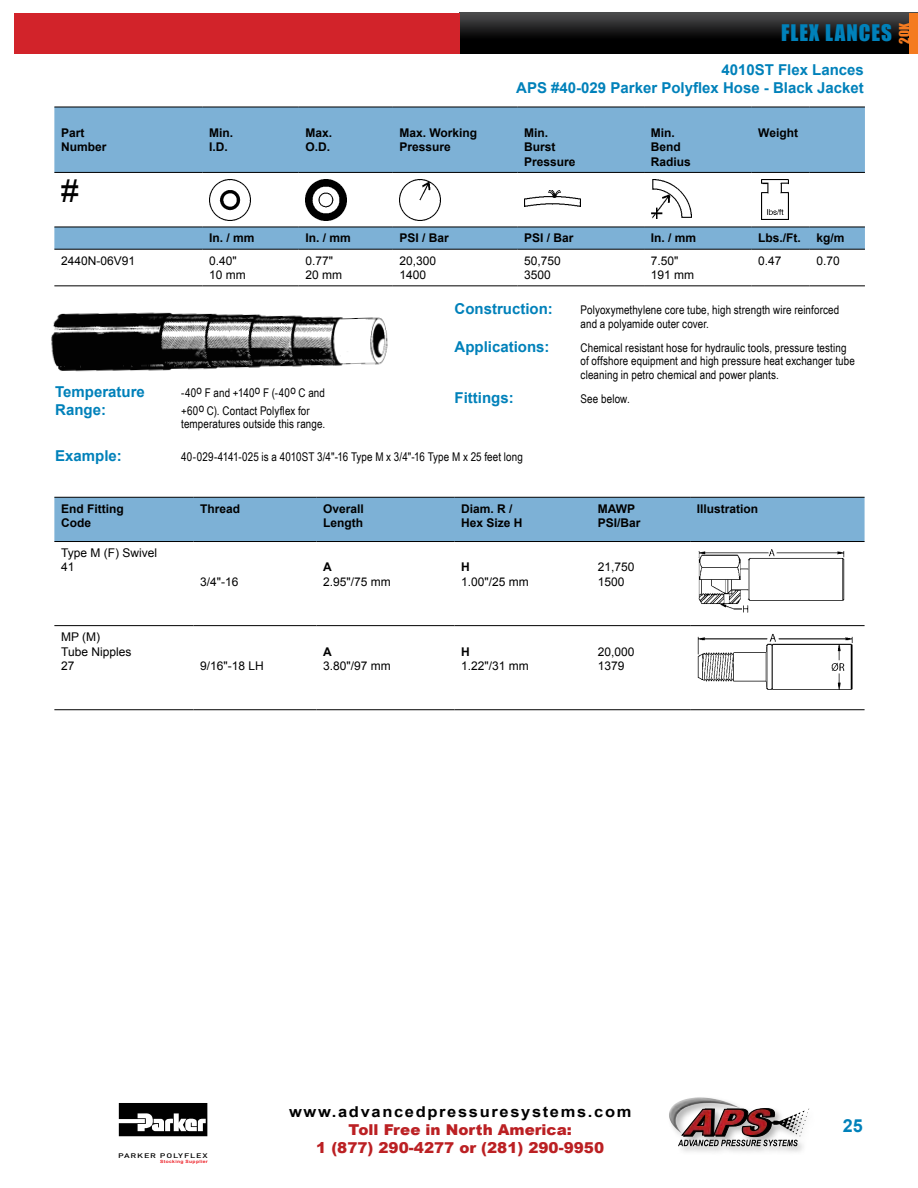
<style>
.page{position:relative;width:918px;height:1188px;background:#fff}
.page>*{position:absolute;margin:0;border:0;box-sizing:border-box;transform-origin:0 0}
.t1{font:31.5px "Arial";color:#000}
.t2{font:21px "Impact";letter-spacing:.05em;color:#0081ba}
.t3{font:700 18px "Arial";color:#0081ba}
.t4{font:700 15px/18px "Arial";color:#0081ba;text-align:right}
.t5{font:900 15px "Arial";color:#bb2023}
.t6{font:700 15px "Arial";letter-spacing:.1em;color:#000;scale:1.1 1}
.t7{font:13.05px "Impact";color:#f47b20}
.t8{font:12px/13.5px "Arial Narrow";letter-spacing:.01em;color:#000}
.t9{font:700 12px/14.4px "Arial";color:#000}
.t10{font:12px/14.4px "Arial";color:#000}
.t11{font:500 6.6px "DINOT";letter-spacing:.09em;color:#000;scale:1.37 1}
.t12{font:700 4.35px "Arial";letter-spacing:.07em;color:#ed1c24;scale:1.15 1}
</style>
<div class="page">
<div style="left:460px;top:13px;width:458px;height:40px;background:linear-gradient(to bottom,#444446,#000)"></div>
<div style="left:14px;top:13px;width:446px;height:40px;background:#d2232a"></div>
<img style="left:51px;top:312px;width:337px;height:60px">
<div style="left:54px;top:497px;width:811px;height:45px;background:#7db1d6"></div>
<svg style="left:54px;top:626px;width:811px;height:84px"></svg>
<hr style="left:54px;top:625px;width:139px;height:1px;background:#000">
<hr style="left:194px;top:625px;width:122px;height:1px;background:#000">
<hr style="left:316px;top:625px;width:139px;height:1px;background:#000">
<hr style="left:455px;top:625px;width:136px;height:1px;background:#000">
<hr style="left:591px;top:625px;width:99px;height:1px;background:#000">
<hr style="left:690px;top:625px;width:175px;height:1px;background:#000">
<hr style="left:54px;top:709px;width:139px;height:1px;background:#000">
<hr style="left:194px;top:709px;width:122px;height:1px;background:#000">
<hr style="left:316px;top:709px;width:139px;height:1px;background:#000">
<hr style="left:455px;top:709px;width:136px;height:1px;background:#000">
<hr style="left:591px;top:709px;width:99px;height:1px;background:#000">
<hr style="left:690px;top:709px;width:175px;height:1px;background:#000">
<hr style="left:54px;top:497px;width:139px;height:1px;background:#000">
<hr style="left:194px;top:497px;width:122px;height:1px;background:#000">
<hr style="left:316px;top:497px;width:139px;height:1px;background:#000">
<hr style="left:455px;top:497px;width:136px;height:1px;background:#000">
<hr style="left:591px;top:497px;width:99px;height:1px;background:#000">
<hr style="left:690px;top:497px;width:175px;height:1px;background:#000">
<hr style="left:54px;top:541px;width:139px;height:1px;background:#000">
<hr style="left:194px;top:541px;width:122px;height:1px;background:#000">
<hr style="left:316px;top:541px;width:139px;height:1px;background:#000">
<hr style="left:455px;top:541px;width:136px;height:1px;background:#000">
<hr style="left:591px;top:541px;width:99px;height:1px;background:#000">
<hr style="left:690px;top:541px;width:175px;height:1px;background:#000">
<img style="left:698px;top:549px;width:147px;height:64px">
<img style="left:697px;top:632px;width:156px;height:58px">
<svg style="left:54px;top:107px;width:811px;height:142px;fill:#7db1d6"></svg>
<hr style="left:54px;top:107px;width:148px;height:1px;background:#000">
<hr style="left:202px;top:107px;width:97px;height:1px;background:#000">
<hr style="left:299px;top:107px;width:94px;height:1px;background:#000">
<hr style="left:393px;top:107px;width:124px;height:1px;background:#000">
<hr style="left:518px;top:107px;width:126px;height:1px;background:#000">
<hr style="left:644px;top:107px;width:108px;height:1px;background:#000">
<hr style="left:752px;top:107px;width:58px;height:1px;background:#000">
<hr style="left:810px;top:107px;width:55px;height:1px;background:#000">
<hr style="left:54px;top:172px;width:148px;height:1px;background:#000">
<hr style="left:202px;top:172px;width:97px;height:1px;background:#000">
<hr style="left:299px;top:172px;width:94px;height:1px;background:#000">
<hr style="left:393px;top:172px;width:124px;height:1px;background:#000">
<hr style="left:518px;top:172px;width:126px;height:1px;background:#000">
<hr style="left:644px;top:172px;width:108px;height:1px;background:#000">
<hr style="left:752px;top:172px;width:58px;height:1px;background:#000">
<hr style="left:810px;top:172px;width:55px;height:1px;background:#000">
<hr style="left:54px;top:227px;width:148px;height:1px;background:#000">
<hr style="left:202px;top:227px;width:97px;height:1px;background:#000">
<hr style="left:299px;top:227px;width:94px;height:1px;background:#000">
<hr style="left:393px;top:227px;width:124px;height:1px;background:#000">
<hr style="left:518px;top:227px;width:126px;height:1px;background:#000">
<hr style="left:644px;top:227px;width:108px;height:1px;background:#000">
<hr style="left:752px;top:227px;width:58px;height:1px;background:#000">
<hr style="left:810px;top:227px;width:55px;height:1px;background:#000">
<hr style="left:54px;top:249px;width:148px;height:1px;background:#000">
<hr style="left:202px;top:249px;width:97px;height:1px;background:#000">
<hr style="left:299px;top:249px;width:94px;height:1px;background:#000">
<hr style="left:393px;top:249px;width:124px;height:1px;background:#000">
<hr style="left:518px;top:249px;width:126px;height:1px;background:#000">
<hr style="left:644px;top:249px;width:108px;height:1px;background:#000">
<hr style="left:752px;top:249px;width:58px;height:1px;background:#000">
<hr style="left:810px;top:249px;width:55px;height:1px;background:#000">
<hr style="left:54px;top:286px;width:148px;height:1px;background:#000">
<hr style="left:202px;top:286px;width:97px;height:1px;background:#000">
<hr style="left:299px;top:286px;width:94px;height:1px;background:#000">
<hr style="left:393px;top:286px;width:124px;height:1px;background:#000">
<hr style="left:518px;top:286px;width:126px;height:1px;background:#000">
<hr style="left:644px;top:286px;width:108px;height:1px;background:#000">
<hr style="left:752px;top:286px;width:58px;height:1px;background:#000">
<hr style="left:810px;top:286px;width:55px;height:1px;background:#000">
<img style="left:209px;top:179px;width:41px;height:41px">
<img style="left:305px;top:179px;width:41px;height:41px">
<img style="left:400px;top:179px;width:41px;height:41px">
<img style="left:524px;top:190px;width:57px;height:17px">
<img style="left:651px;top:179px;width:40px;height:39px">
<img style="left:762px;top:179px;width:27px;height:41px">
<div style="left:909px;top:13px;width:9px;height:40px;background:#f47b20"></div>
<div style="left:667px;top:1095px;width:152px;height:61px;background:#000;opacity:.29"></div>
<svg style="left:678px;top:1108px;width:131px;height:38px"></svg>
<img style="left:670px;top:1098px;width:27px;height:11px">
<svg style="left:119px;top:1103px;width:88px;height:33px"></svg>
<p class="t7" style="left:894px;top:44px;width:22px;rotate:-90deg">20K</p>
<h2 class="t2" style="left:781px;top:17px;width:113px">FLEX LANCES</h2>
<p class="t4" style="left:516px;top:62px;width:349px">4010ST Flex Lances<br>APS #40-029 Parker Polyflex Hose - Black Jacket</p>
<p class="t9" style="left:61px;top:126px;width:47px">Part<br>Number</p>
<p class="t9" style="left:209px;top:126px;width:25px">Min.<br>I.D.</p>
<p class="t9" style="left:305px;top:126px;width:28px">Max.<br>O.D.</p>
<p class="t9" style="left:400px;top:126px;width:79px">Max. Working<br>Pressure</p>
<p class="t9" style="left:524px;top:126px;width:53px">Min.<br>Burst<br>Pressure</p>
<p class="t9" style="left:651px;top:126px;width:42px">Min.<br>Bend<br>Radius</p>
<p class="t9" style="left:758px;top:126px;width:41px">Weight</p>
<h1 class="t1" style="left:61px;top:170px;width:19px">#</h1>
<p class="t9" style="left:209px;top:231px;width:47px">In. / mm</p>
<p class="t9" style="left:305px;top:231px;width:47px">In. / mm</p>
<p class="t9" style="left:400px;top:231px;width:51px">PSI / Bar</p>
<p class="t9" style="left:524px;top:231px;width:51px">PSI / Bar</p>
<p class="t9" style="left:651px;top:231px;width:47px">In. / mm</p>
<p class="t9" style="left:758px;top:231px;width:44px">Lbs./Ft.</p>
<p class="t9" style="left:816px;top:231px;width:30px">kg/m</p>
<p class="t10" style="left:61px;top:253px;width:76px">2440N-06V91</p>
<p class="t10" style="left:209px;top:253px;width:38px">0.40"<br>10 mm</p>
<p class="t10" style="left:305px;top:253px;width:38px">0.77"<br>20 mm</p>
<p class="t10" style="left:400px;top:253px;width:38px">20,300<br>1400</p>
<p class="t10" style="left:524px;top:253px;width:38px">50,750<br>3500</p>
<p class="t10" style="left:651px;top:253px;width:45px">7.50"<br>191 mm</p>
<p class="t10" style="left:758px;top:253px;width:25px">0.47</p>
<p class="t10" style="left:816px;top:253px;width:25px">0.70</p>
<p class="t4" style="left:55px;top:383px;width:91px">Temperature</p>
<p class="t8" style="left:181px;top:385px;width:145px">-40o F and +140o F (-40o C and</p>
<p class="t4" style="left:55px;top:401px;width:52px">Range:</p>
<p class="t8" style="left:181px;top:403px;width:146px">+60o C). Contact Polyflex for temperatures outside this range.</p>
<p class="t4" style="left:455px;top:300px;width:100px">Construction:</p>
<p class="t8" style="left:581px;top:303px;width:260px">Polyoxymethylene core tube, high strength wire reinforced and a polyamide outer cover.</p>
<p class="t4" style="left:455px;top:338px;width:97px">Applications:</p>
<p class="t8" style="left:581px;top:340px;width:276px">Chemical resistant hose for hydraulic tools, pressure testing of offshore equipment and high pressure heat exchanger tube cleaning in petro chemical and power plants.</p>
<p class="t4" style="left:455px;top:389px;width:61px">Fittings:</p>
<p class="t8" style="left:581px;top:391px;width:51px">See below.</p>
<p class="t4" style="left:55px;top:447px;width:68px">Example:</p>
<p class="t8" style="left:181px;top:449px;width:343px">40-029-4141-025 is a 4010ST 3/4"-16 Type M x 3/4"-16 Type M x 25 feet long</p>
<p class="t9" style="left:61px;top:502px;width:64px">End Fitting<br>Code</p>
<p class="t9" style="left:200px;top:502px;width:42px">Thread</p>
<p class="t9" style="left:323px;top:502px;width:42px">Overall<br>Length</p>
<p class="t9" style="left:461px;top:502px;width:63px">Diam. R /<br>Hex Size H</p>
<p class="t9" style="left:598px;top:502px;width:44px">MAWP<br>PSI/Bar</p>
<p class="t9" style="left:697px;top:502px;width:63px">Illustration</p>
<p class="t10" style="left:61px;top:546px;width:98px">Type M (F) Swivel<br>41</p>
<p class="t10" style="left:200px;top:575px;width:40px">3/4"-16</p>
<p class="t10" style="left:598px;top:560px;width:38px">21,750<br>1500</p>
<p class="t9" style="left:323px;top:560px;width:10px">A</p>
<p class="t10" style="left:323px;top:575px;width:69px">2.95"/75 mm</p>
<p class="t9" style="left:461px;top:560px;width:10px">H</p>
<p class="t10" style="left:461px;top:575px;width:69px">1.00"/25 mm</p>
<p class="t10" style="left:61px;top:630px;width:72px">MP (M)<br>Tube Nipples<br>27</p>
<p class="t10" style="left:200px;top:659px;width:65px">9/16"-18 LH</p>
<p class="t9" style="left:323px;top:645px;width:10px">A</p>
<p class="t10" style="left:323px;top:659px;width:69px">3.80"/97 mm</p>
<p class="t9" style="left:461px;top:645px;width:10px">H</p>
<p class="t10" style="left:461px;top:659px;width:69px">1.22"/31 mm</p>
<p class="t10" style="left:598px;top:644px;width:38px">20,000<br>1379</p>
<p class="t6" style="left:289px;top:1102px;width:313px">www.advancedpressuresystems.com</p>
<p class="t5" style="left:349px;top:1119px;width:225px">Toll Free in North America:</p>
<p class="t11" style="left:118px;top:1151px;width:67px">PARKER POLYFLEX</p>
<p class="t5" style="left:316px;top:1137px;width:289px">1 (877) 290-4277 or (281) 290-9950</p>
<p class="t12" style="left:160px;top:1158px;width:43px">Stocking Supplier</p>
<h3 class="t3" style="left:843px;top:1114px;width:22px">25</h3>
</div>
